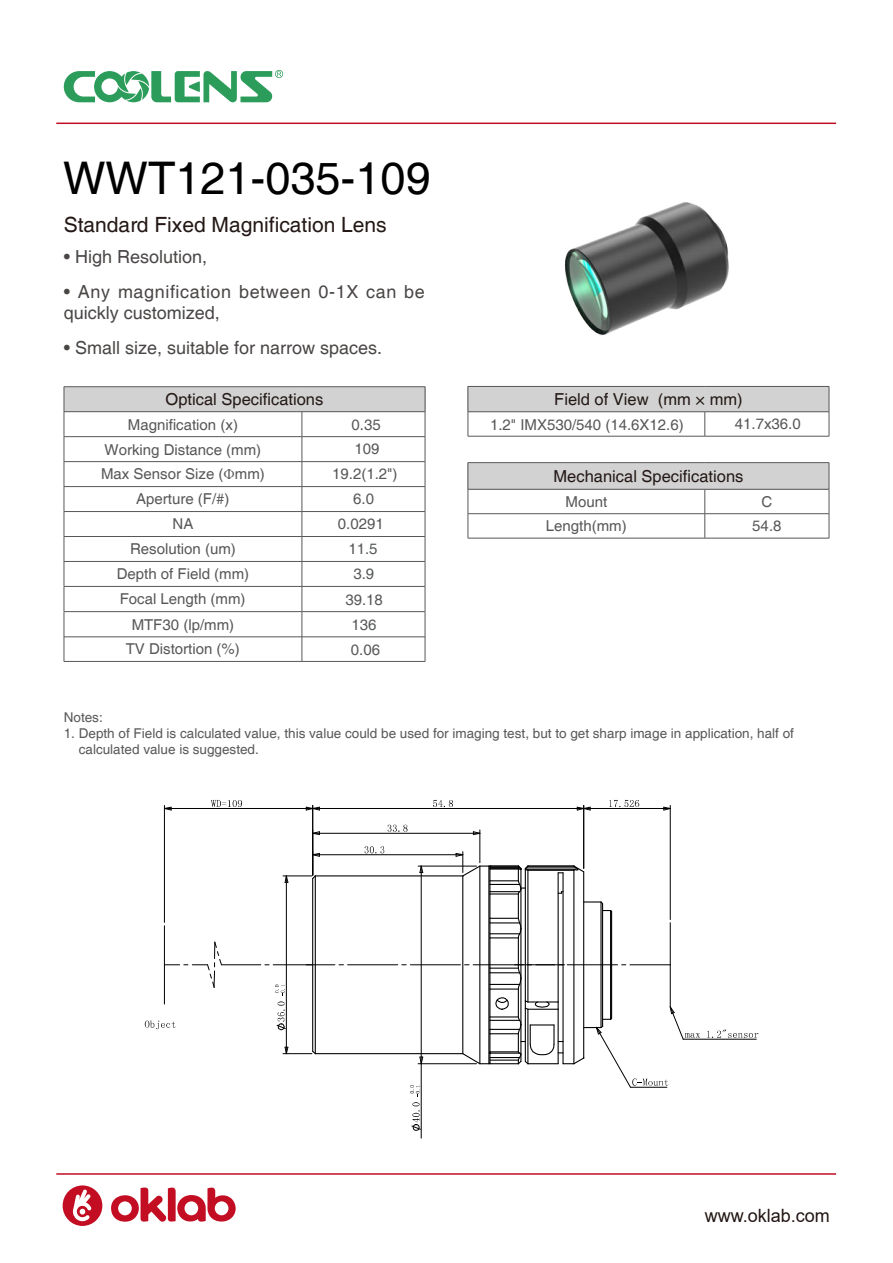
<style>
.page{position:relative;width:893px;height:1263px;background:#fff}
.page>*{position:absolute;margin:0;border:0;box-sizing:border-box;transform-origin:0 0}
.t1{font:45px "Helvetica";color:#000}
.t2{font:21px "Helvetica";color:#231815}
.t3{font:18.3px "Arial";color:#211512}
.t4{font:18px/34.3px "Helvetica";color:#494645}
.t5{font:18px/34.3px "Helvetica";letter-spacing:.035em;color:#494645}
.t6{font:16.5px "Helvetica";color:#231815}
.t7{font:15px/24.9px "Helvetica";color:#595757;text-align:center}
.t8{font:15px/25.5px "Helvetica";color:#575959;text-align:center}
.t9{font:13.5px/16.2px "Helvetica";color:#595757}
.s1{font-family:"Minion Pro"}
</style>
<div class="page">
<div style="left:64px;top:387px;width:361px;height:25px;background:#d2d2d3"></div>
<hr style="left:64px;top:386px;width:238px;height:1px;background:#595757">
<hr style="left:302px;top:386px;width:123px;height:1px;background:#595757">
<hr style="left:64px;top:411px;width:238px;height:1px;background:#595757">
<hr style="left:302px;top:411px;width:123px;height:1px;background:#595757">
<hr style="left:64px;top:436px;width:238px;height:1px;background:#595757">
<hr style="left:302px;top:436px;width:123px;height:1px;background:#595757">
<hr style="left:64px;top:461px;width:238px;height:1px;background:#595757">
<hr style="left:302px;top:461px;width:123px;height:1px;background:#595757">
<hr style="left:64px;top:486px;width:238px;height:1px;background:#595757">
<hr style="left:302px;top:486px;width:123px;height:1px;background:#595757">
<hr style="left:64px;top:511px;width:238px;height:1px;background:#595757">
<hr style="left:302px;top:511px;width:123px;height:1px;background:#595757">
<hr style="left:64px;top:536px;width:238px;height:1px;background:#595757">
<hr style="left:302px;top:536px;width:123px;height:1px;background:#595757">
<hr style="left:64px;top:561px;width:238px;height:1px;background:#595757">
<hr style="left:302px;top:561px;width:123px;height:1px;background:#595757">
<hr style="left:64px;top:586px;width:238px;height:1px;background:#595757">
<hr style="left:302px;top:586px;width:123px;height:1px;background:#595757">
<hr style="left:64px;top:611px;width:238px;height:1px;background:#595757">
<hr style="left:302px;top:611px;width:123px;height:1px;background:#595757">
<hr style="left:64px;top:637px;width:238px;height:1px;background:#595757">
<hr style="left:302px;top:637px;width:123px;height:1px;background:#595757">
<svg style="left:64px;top:387px;width:1px;height:274px"></svg>
<svg style="left:302px;top:412px;width:1px;height:249px"></svg>
<svg style="left:425px;top:387px;width:1px;height:274px"></svg>
<hr style="left:64px;top:661px;width:238px;height:1px;background:#595757">
<hr style="left:302px;top:661px;width:123px;height:1px;background:#595757">
<svg style="left:64px;top:70px;width:220px;height:32px"></svg>
<svg style="left:111px;top:1187px;width:125px;height:35px"></svg>
<div style="left:63px;top:1185px;width:39px;height:41px;background:#c20d23;border-radius:50%"></div>
<svg style="left:72px;top:1189px;width:20px;height:32px"></svg>
<hr style="left:56px;top:1173px;width:780px;height:2px;background:#c20d23">
<hr style="left:56px;top:123px;width:780px;height:1px;background:#c20d23">
<div style="left:468px;top:463px;width:361px;height:27px;background:#d2d2d3"></div>
<div style="left:468px;top:386px;width:361px;height:26px;background:#d2d2d3"></div>
<hr style="left:468px;top:386px;width:237px;height:1px;background:#595757">
<hr style="left:705px;top:386px;width:124px;height:1px;background:#595757">
<hr style="left:468px;top:411px;width:237px;height:1px;background:#595757">
<svg style="left:468px;top:387px;width:1px;height:49px"></svg>
<hr style="left:705px;top:411px;width:124px;height:1px;background:#595757">
<svg style="left:705px;top:412px;width:1px;height:24px"></svg>
<svg style="left:829px;top:387px;width:1px;height:49px"></svg>
<hr style="left:468px;top:436px;width:237px;height:1px;background:#595757">
<hr style="left:705px;top:436px;width:124px;height:1px;background:#595757">
<hr style="left:468px;top:462px;width:237px;height:1px;background:#595757">
<hr style="left:705px;top:462px;width:124px;height:1px;background:#595757">
<hr style="left:468px;top:489px;width:237px;height:1px;background:#595757">
<hr style="left:705px;top:489px;width:124px;height:1px;background:#595757">
<hr style="left:468px;top:513px;width:237px;height:1px;background:#595757">
<svg style="left:468px;top:463px;width:1px;height:75px"></svg>
<hr style="left:705px;top:513px;width:124px;height:1px;background:#595757">
<svg style="left:705px;top:489px;width:1px;height:49px"></svg>
<svg style="left:829px;top:463px;width:1px;height:75px"></svg>
<hr style="left:468px;top:538px;width:237px;height:1px;background:#595757">
<hr style="left:705px;top:538px;width:124px;height:1px;background:#595757">
<hr style="left:315px;top:1053px;width:148px;height:1px;background:#000">
<hr style="left:315px;top:875px;width:148px;height:1px;background:#000">
<hr style="left:273px;top:964px;width:40px;height:1px;background:#000">
<hr style="left:222px;top:964px;width:39px;height:1px;background:#000">
<svg style="left:165px;top:941px;width:58px;height:47px"></svg>
<hr style="left:164px;top:965px;width:1px;height:39px;background:#000">
<hr style="left:164px;top:926px;width:1px;height:39px;background:#000">
<svg style="left:211px;top:800px;width:31px;height:7px"></svg>
<hr style="left:164px;top:805px;width:1px;height:117px;background:#000">
<hr style="left:164px;top:808px;width:149px;height:1px;background:#000">
<svg style="left:163px;top:806px;width:9px;height:5px"></svg>
<svg style="left:609px;top:800px;width:30px;height:7px"></svg>
<hr style="left:670px;top:805px;width:1px;height:114px;background:#000">
<hr style="left:584px;top:808px;width:86px;height:1px;background:#000">
<svg style="left:663px;top:806px;width:8px;height:5px"></svg>
<hr style="left:348px;top:964px;width:50px;height:1px;background:#000">
<hr style="left:410px;top:964px;width:50px;height:1px;background:#000">
<svg style="left:145px;top:1020px;width:31px;height:9px"></svg>
<svg style="left:707px;top:1030px;width:51px;height:8px"></svg>
<hr style="left:683px;top:1039px;width:73px;height:1px;background:#000">
<svg style="left:388px;top:825px;width:19px;height:7px"></svg>
<hr style="left:313px;top:854px;width:150px;height:1px;background:#000">
<svg style="left:455px;top:852px;width:245px;height:236px"></svg>
<hr style="left:479px;top:830px;width:1px;height:33px;background:#000">
<hr style="left:313px;top:833px;width:167px;height:1px;background:#000">
<svg style="left:313px;top:831px;width:7px;height:5px"></svg>
<svg style="left:472px;top:831px;width:9px;height:5px"></svg>
<hr style="left:418px;top:1063px;width:58px;height:1px;background:#000">
<svg style="left:419px;top:865px;width:5px;height:9px"></svg>
<svg style="left:419px;top:1056px;width:5px;height:9px"></svg>
<hr style="left:421px;top:866px;width:1px;height:198px;background:#000">
<hr style="left:421px;top:1064px;width:1px;height:74px;background:#000">
<hr style="left:418px;top:866px;width:58px;height:1px;background:#000">
<svg style="left:365px;top:846px;width:19px;height:7px"></svg>
<svg style="left:275px;top:852px;width:68px;height:203px"></svg>
<svg style="left:411px;top:1102px;width:11px;height:29px"></svg>
<svg style="left:410px;top:1085px;width:10px;height:11px"></svg>
<svg style="left:433px;top:800px;width:20px;height:7px"></svg>
<hr style="left:312px;top:805px;width:1px;height:70px;background:#000">
<hr style="left:583px;top:805px;width:1px;height:63px;background:#000">
<hr style="left:313px;top:808px;width:271px;height:1px;background:#000">
<svg style="left:305px;top:806px;width:15px;height:5px"></svg>
<svg style="left:576px;top:806px;width:15px;height:5px"></svg>
<img style="left:565px;top:202px;width:164px;height:133px">
<h1 class="t1" style="left:63px;top:161px;width:369px">WWT121-035-109</h1>
<h2 class="t2" style="left:64px;top:217px;width:324px">Standard Fixed Magnification Lens</h2>
<p class="t5" style="left:64px;top:241px;width:363px">ï High Resolution,<br>ï Any magnification between 0-1X can be</p>
<p class="t4" style="left:64px;top:297px;width:320px">quickly customized,<br>ï Small size, suitable for narrow spaces.</p>
<p class="t6" style="left:166px;top:393px;width:159px">Optical Specifications</p>
<p class="t7" style="left:128px;top:413px;width:112px">Magnification (x)</p>
<p class="t7" style="left:352px;top:413px;width:31px">0.35</p>
<p class="t7" style="left:101px;top:438px;width:165px">Working Distance (mm)<br>Max Sensor Size (<span class="s1">Φ</span>mm)<br>Aperture (F/#)</p>
<p class="t7" style="left:354px;top:438px;width:27px">109</p>
<p class="t7" style="left:332px;top:463px;width:67px">19.2(1.2")</p>
<p class="t7" style="left:353px;top:488px;width:22px">6.0</p>
<p class="t7" style="left:173px;top:513px;width:22px">NA</p>
<p class="t7" style="left:338px;top:513px;width:47px">0.0291</p>
<p class="t7" style="left:117px;top:538px;width:134px">Resolution (um)<br>Depth of Field (mm)</p>
<p class="t8" style="left:345px;top:537px;width:39px">11.5<br>3.9<br>39.18<br>136</p>
<p class="t7" style="left:351px;top:639px;width:31px">0.06</p>
<p class="t7" style="left:120px;top:587px;width:127px;line-height:26px">Focal Length (mm)<br>MTF30 (lp/mm)</p>
<p class="t7" style="left:126px;top:637px;width:116px">TV Distortion (%)</p>
<p class="t6" style="left:554px;top:393px;width:190px">Field of View (mm mm)</p>
<p class="t7" style="left:735px;top:413px;width:67px">41.7x36.0</p>
<p class="t7" style="left:490px;top:413px;width:195px">1.2" IMX530/540 (14.6X12.6)</p>
<p class="t6" style="left:554px;top:470px;width:191px">Mechanical Specifications</p>
<p class="t7" style="left:565px;top:490px;width:43px">Mount</p>
<p class="t7" style="left:761px;top:490px;width:12px">C</p>
<p class="t7" style="left:546px;top:515px;width:82px">Length(mm)</p>
<p class="t7" style="left:752px;top:515px;width:31px">54.8</p>
<p class="t9" style="left:64px;top:710px;width:41px">Notes:</p>
<p class="t9" style="left:79px;top:726px;width:717px;text-indent:-15px">1. Depth of Field is calculated value, this value could be used for imaging test, but to get sharp image in application, half of calculated value is suggested.</p>
<p class="t3" style="left:705px;top:1205px;width:127px">www.oklab.com</p>
</div>
